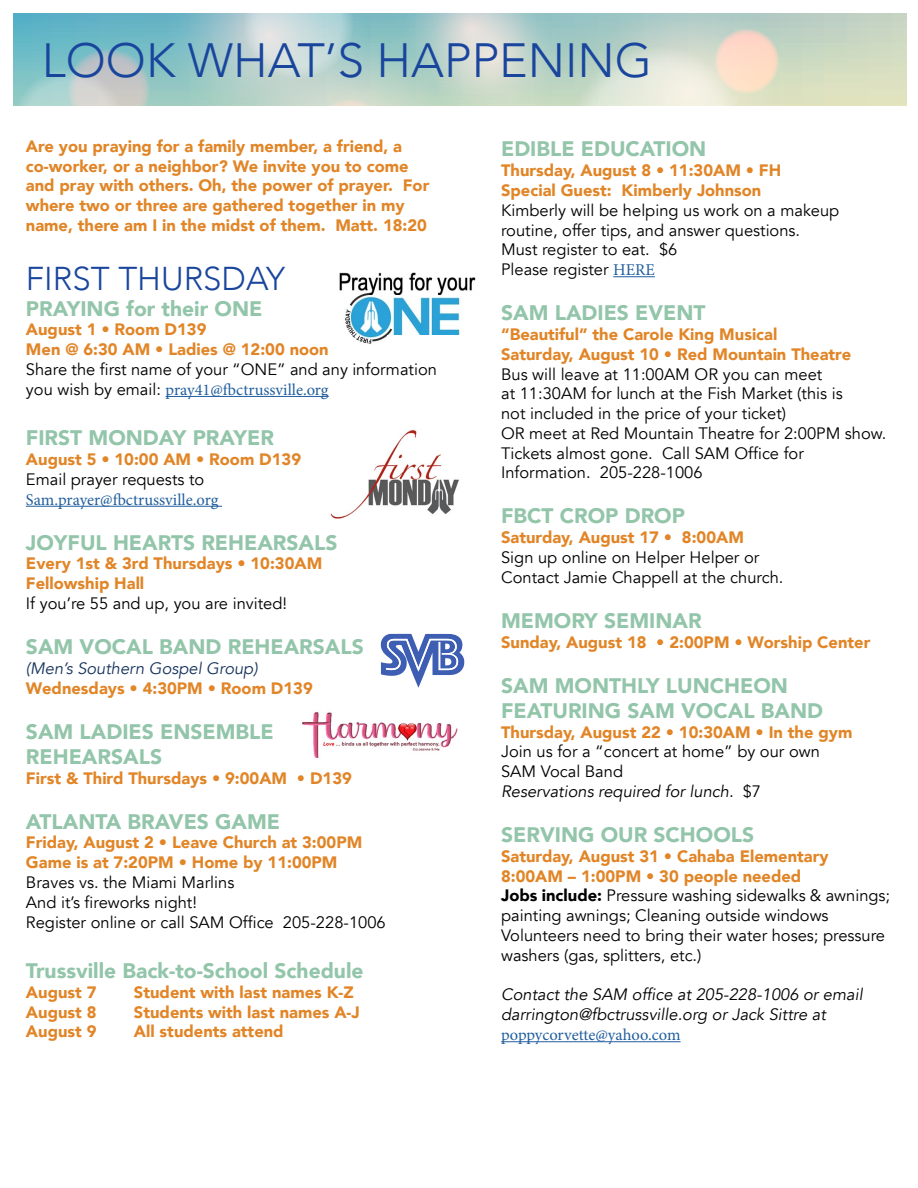
<style>
.page{position:relative;width:918px;height:1188px;background:#fff}
.page>*{position:absolute;margin:0;border:0;box-sizing:border-box;transform-origin:0 0}
.t1{font:300 48px "Avenir";color:#19459d}
.t2{font:300 33px "Avenir";color:#19459d}
.t3{font:900 21px/25.2px "Avenir";color:#92c5a9}
.t4{font:16.5px/19.8px "Avenir";color:#000}
.t5{font:900 16.5px/19.8px "Avenir";color:#e18527}
.t6{font:16.5px "Minion Pro";color:#215e9e}
.t7{font:italic 16.5px/19.8px "Avenir";color:#000}
.t8{font:italic 16.5px "Avenir";color:#17335c}
.s1{font-family:"Avenir";color:#000}
.s2{font-family:"Minion Pro";color:#215e9e}
.s3{font-style:italic}
.s4{font-weight:900;color:#e18527}
.s5{font-weight:900}
</style>
<div class="page">
<svg style="left:14px;top:14px;width:892px;height:91px;background:#adcec2"></svg>
<svg style="left:14px;top:44px;width:141px;height:61px;background:#9fc6c8"></svg>
<svg style="left:171px;top:14px;width:615px;height:91px;background:#bed4cc"></svg>
<hr style="left:166px;top:396px;width:163px;height:1px;background:#215e9e">
<hr style="left:26px;top:506px;width:196px;height:1px;background:#215e9e">
<img style="left:330px;top:429px;width:129px;height:90px">
<img style="left:339px;top:272px;width:137px;height:72px">
<div style="left:388px;top:336px;width:76px;height:17px;background:#fff"></div>
<hr style="left:613px;top:276px;width:42px;height:1px;background:#215e9e">
<hr style="left:501px;top:1041px;width:180px;height:1px;background:#215e9e">
<img style="left:302px;top:712px;width:156px;height:47px">
<svg style="left:381px;top:634px;width:83px;height:54px"></svg>
<h1 class="t1" style="left:42px;top:32px;width:612px">LOOK WHAT’S HAPPENING</h1>
<p class="t5" style="left:26px;top:136px;width:405px">Are you praying for a family member, a friend, a co-worker, or a neighbor? We invite you to come and pray with others. Oh, the power of prayer. For where two or three are gathered together in my name, there am I in the midst of them. Matt. 18:20</p>
<h2 class="t2" style="left:26px;top:260px;width:261px">FIRST THURSDAY</h2>
<p class="t3" style="left:26px;top:295px;width:238px">PRAYING for their ONE</p>
<p class="t5" style="left:26px;top:319px;width:304px">August 1 • Room D139<br>Men @ 6:30 AM • Ladies @ 12:00 noon</p>
<p class="t4" style="left:26px;top:360px;width:413px">Share the first name of your “ONE” and any information</p>
<p class="t6" style="left:26px;top:378px;width:304px"><span class="s1">you wish by email:</span> pray41@fbctrussville.org</p>
<p class="t3" style="left:26px;top:425px;width:250px">FIRST MONDAY PRAYER</p>
<p class="t5" style="left:26px;top:449px;width:277px">August 5 • 10:00 AM • Room D139</p>
<p class="t4" style="left:26px;top:470px;width:180px">Email prayer requests to</p>
<p class="t6" style="left:26px;top:488px;width:194px">Sam.prayer@fbctrussville.org</p>
<p class="t3" style="left:26px;top:529px;width:313px">JOYFUL HEARTS REHEARSALS</p>
<p class="t5" style="left:26px;top:553px;width:298px">Every 1st &amp; 3rd Thursdays • 10:30AM<br>Fellowship Hall</p>
<p class="t4" style="left:26px;top:594px;width:263px">If you’re 55 and up, you are invited!</p>
<p class="t3" style="left:26px;top:634px;width:339px">SAM VOCAL BAND REHEARSALS</p>
<p class="t8" style="left:26px;top:658px;width:233px">(Men’s Southern Gospel Group)</p>
<p class="t5" style="left:26px;top:678px;width:288px">Wednesdays • 4:30PM • Room D139</p>
<p class="t3" style="left:26px;top:718px;width:249px">SAM LADIES ENSEMBLE<br>REHEARSALS</p>
<p class="t5" style="left:26px;top:768px;width:327px">First &amp; Third Thursdays • 9:00AM • D139</p>
<p class="t3" style="left:26px;top:808px;width:256px">ATLANTA BRAVES GAME</p>
<p class="t5" style="left:26px;top:832px;width:338px">Friday, August 2 • Leave Church at 3:00PM<br>Game is at 7:20PM • Home by 11:00PM</p>
<p class="t4" style="left:26px;top:873px;width:361px">Braves vs. the Miami Marlins<br>And it’s fireworks night!<br>Register online or call SAM Office 205-228-1006</p>
<p class="t3" style="left:26px;top:958px;width:339px">Trussville Back-to-School Schedule</p>
<p class="t5" style="left:26px;top:982px;width:72px">August 7</p>
<p class="t5" style="left:134px;top:982px;width:221px">Student with last names K-Z</p>
<p class="t5" style="left:26px;top:1002px;width:72px">August 8</p>
<p class="t5" style="left:134px;top:1002px;width:227px">Students with last names A-J</p>
<p class="t5" style="left:26px;top:1021px;width:72px">August 9</p>
<p class="t5" style="left:134px;top:1021px;width:151px">All students attend</p>
<p class="t3" style="left:501px;top:136px;width:207px">EDIBLE EDUCATION</p>
<p class="t5" style="left:501px;top:160px;width:282px">Thursday, August 8 • 11:30AM • FH<br>Special Guest: Kimberly Johnson</p>
<p class="t4" style="left:501px;top:200px;width:340px">Kimberly will be helping us work on a makeup routine, offer tips, and answer questions.<br>Must register to eat. $6<br>Please register <span class="s2">HERE</span></p>
<p class="t3" style="left:501px;top:300px;width:206px">SAM LADIES EVENT</p>
<p class="t5" style="left:501px;top:324px;width:352px">“Beautiful” the Carole King Musical<br>Saturday, August 10 • Red Mountain Theatre</p>
<p class="t4" style="left:501px;top:364px;width:387px">Bus will leave at 11:00AM OR you can meet<br>at 11:30AM for lunch at the Fish Market (this is<br>not included in the price of your ticket)<br>OR meet at Red Mountain Theatre for 2:00PM show.<br>Tickets almost gone. Call SAM Office for Information. 205-228-1006</p>
<p class="t3" style="left:501px;top:503px;width:185px">FBCT CROP DROP</p>
<p class="t5" style="left:501px;top:527px;width:244px">Saturday, August 17 • 8:00AM</p>
<p class="t4" style="left:501px;top:548px;width:284px">Sign up online on Helper Helper or<br>Contact Jamie Chappell at the church.</p>
<p class="t3" style="left:501px;top:607px;width:202px">MEMORY SEMINAR</p>
<p class="t5" style="left:501px;top:632px;width:371px">Sunday, August 18 • 2:00PM • Worship Center</p>
<p class="t3" style="left:501px;top:672px;width:323px">SAM MONTHLY LUNCHEON<br>FEATURING SAM VOCAL BAND</p>
<p class="t5" style="left:501px;top:722px;width:353px">Thursday, August 22 • 10:30AM • In the gym</p>
<p class="t4" style="left:501px;top:742px;width:320px">Join us for a “concert at home” by our own<br>SAM Vocal Band<br><span class="s3">Reservations required for lunch.</span> $7</p>
<p class="t3" style="left:501px;top:822px;width:255px">SERVING OUR SCHOOLS</p>
<p class="t4" style="left:501px;top:847px;width:391px"><span class="s4">Saturday, August 31 • Cahaba Elementary 8:00AM – 1:00PM • 30 people needed<br></span><span class="s5">Jobs include:</span> Pressure washing sidewalks &amp; awnings; painting awnings; Cleaning outside windows Volunteers need to bring their water hoses; pressure washers (gas, splitters, etc.)</p>
<p class="t7" style="left:501px;top:985px;width:363px">Contact the SAM office at 205-228-1006 or email darrington@fbctrussville.org or Jack Sittre at</p>
<p class="t6" style="left:501px;top:1024px;width:181px">poppycorvette@yahoo.com</p>
</div>
